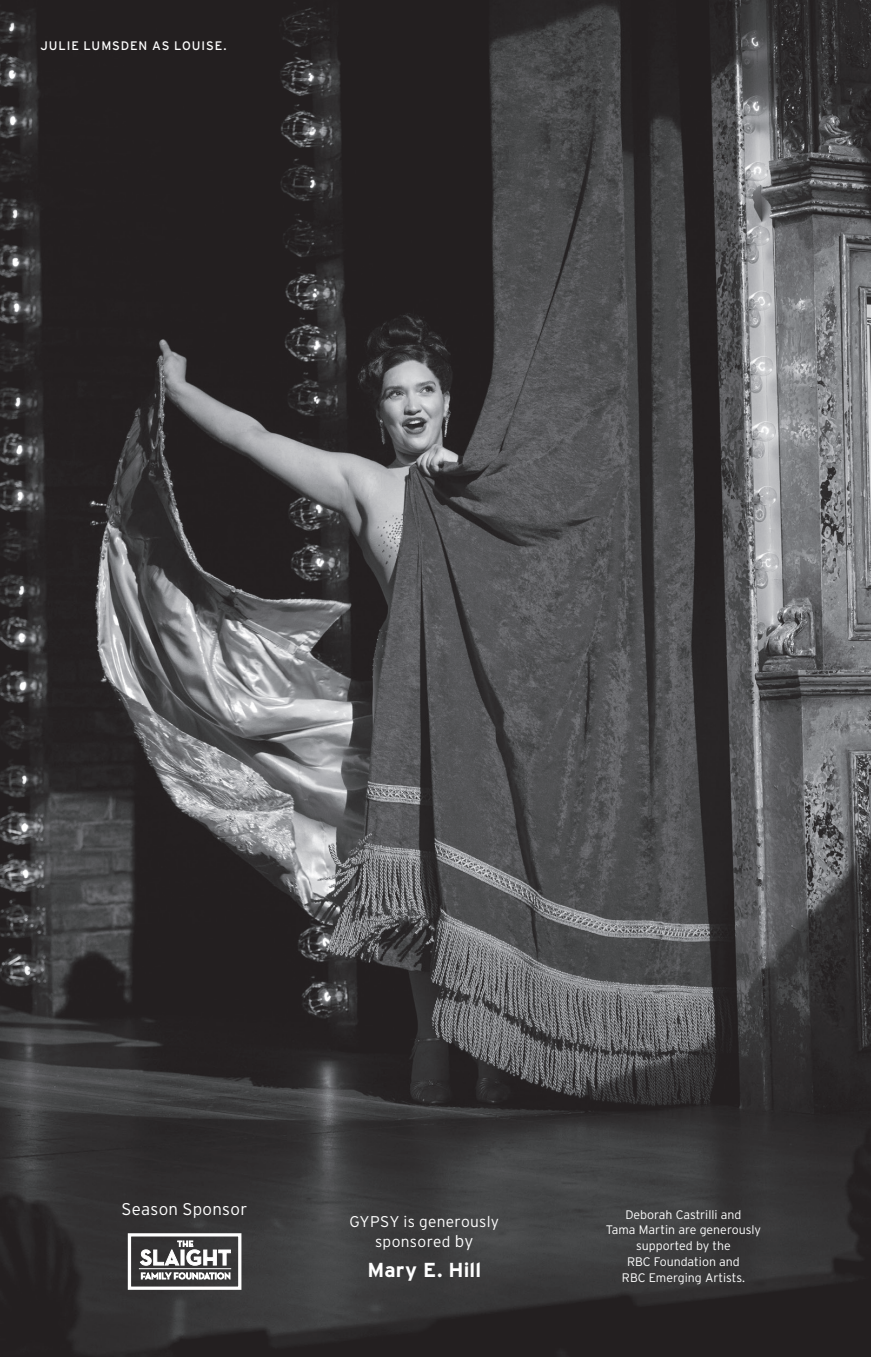
<style>
.page{position:relative;width:871px;height:1357px;background:#fff}
.page>*{position:absolute;margin:0;border:0;box-sizing:border-box;transform-origin:0 0}
.t1{font:700 20.25px "Interstate";letter-spacing:.01em;color:#fff}
.t2{font:300 16.88px "Interstate";letter-spacing:.015em;color:#fff}
.t3{font:300 15.53px/20.2px "Interstate";letter-spacing:.02em;color:#fff;text-align:center}
.t4{font:300 12.38px/15.8px "Interstate";color:#fff;text-align:center}
.t5{font:12.38px "Interstate";letter-spacing:.07em;color:#fff}
.s1{font-size:16.88px}
</style>
<div class="page">
<img style="left:0;top:0;width:871px;height:1357px">
<svg style="left:140px;top:1240px;width:91px;height:39px"></svg>
<hr style="left:139px;top:1268px;width:92px;height:1px;background:#fff">
<div style="left:128px;top:1233px;width:113px;height:57px;border:3px solid #fff"></div>
<p class="t5" style="left:40px;top:39px;width:188px">JULIE LUMSDEN AS LOUISE.</p>
<h2 class="t2" style="left:122px;top:1199px;width:127px">Season Sponsor</h2>
<p class="t3" style="left:349px;top:1211px;width:151px">GYPSY is generously sponsored <span class="s1">by</span></p>
<h1 class="t1" style="left:367px;top:1258px;width:115px">Mary E. Hill</h1>
<p class="t4" style="left:606px;top:1206px;width:157px">Deborah Castrilli and<br>Tama Martin are generously supported by the<br>RBC Foundation and<br>RBC Emerging Artists.</p>
</div>
